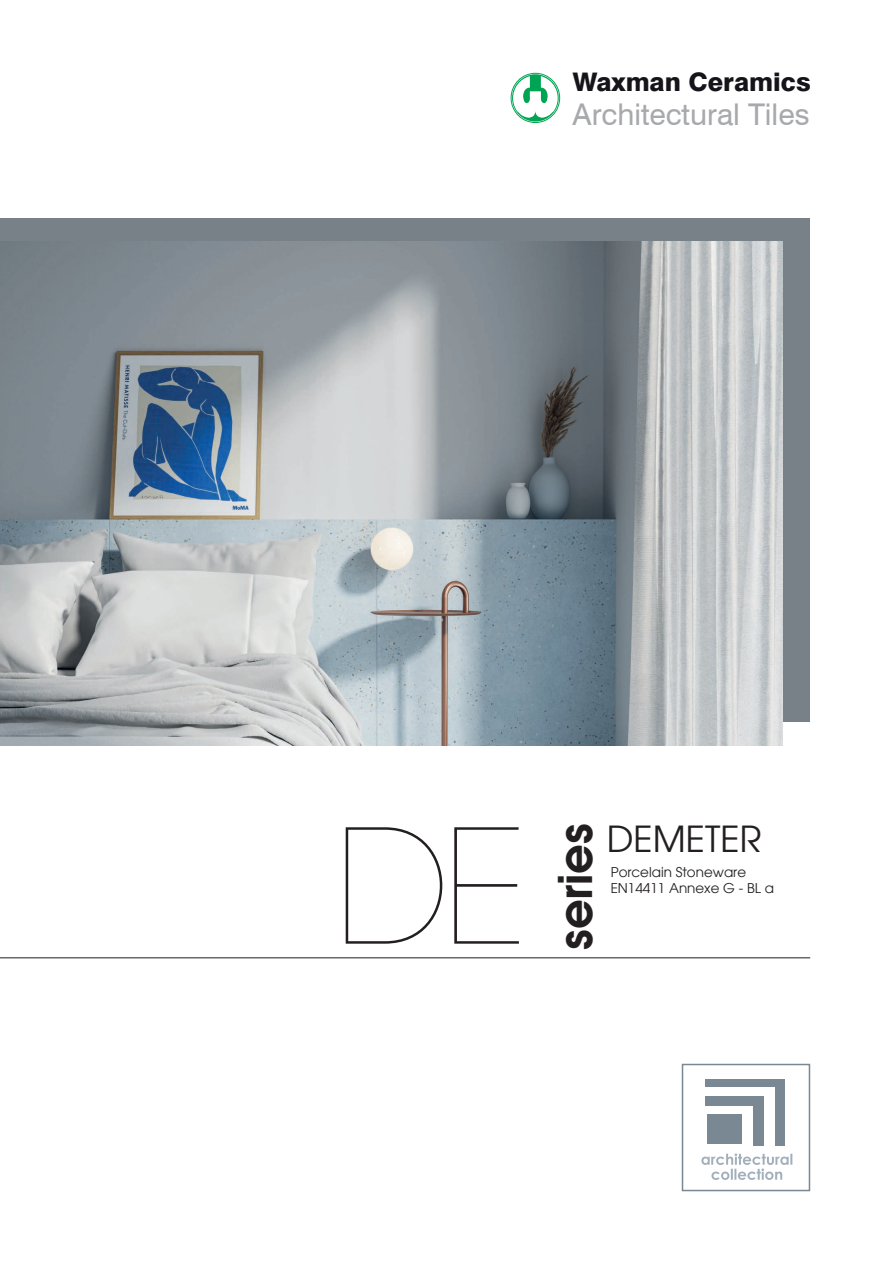
<style>
.page{position:relative;width:893px;height:1263px;background:#fff}
.page>*{position:absolute;margin:0;border:0;box-sizing:border-box;transform-origin:0 0}
.t1{font:300 166.5px "Code";color:#231f20}
.t2{font:600 46.5px "Avant Garde";color:#231f20}
.t3{font:36px "Avant Garde";color:#231f20}
.t4{font:30px "Swiss 721 BT";color:#a8a9ad}
.t5{font:800 25.65px "Swiss 721 BT";color:#15141a}
.t6{font:13.5px/16.2px "Avant Garde";color:#231f20}
</style>
<div class="page">
<svg style="left:701px;top:1153px;width:91px;height:27px"></svg>
<div style="left:705px;top:1078px;width:80px;height:67px;background:#7a8893"></div>
<div style="left:705px;top:1087px;width:69px;height:59px;background:#fff"></div>
<div style="left:705px;top:1096px;width:58px;height:50px;background:#7a8893"></div>
<div style="left:705px;top:1106px;width:48px;height:39px;background:#fff"></div>
<div style="left:707px;top:1114px;width:35px;height:30px;background:#7a8893"></div>
<div style="left:682px;top:1064px;width:128px;height:127px;border:2px solid #7a8893"></div>
<hr style="left:0;top:957px;width:810px;height:1px;background:#231f20">
<svg style="left:510px;top:72px;width:51px;height:51px"></svg>
<div style="left:507px;top:69px;width:57px;height:58px;border:1px solid #fff;border-radius:50%"></div>
<div style="left:0;top:218px;width:810px;height:504px;background:#798188"></div>
<img style="left:0;top:242px;width:782px;height:503px">
<h3 class="t5" style="left:573px;top:67px;width:240px">Waxman Ceramics</h3>
<h3 class="t4" style="left:573px;top:96px;width:239px">Architectural Tiles</h3>
<h1 class="t1" style="left:338px;top:804px;width:187px">DE</h1>
<h2 class="t2" style="left:544px;top:950px;width:128px;rotate:-90deg">series</h2>
<h3 class="t3" style="left:607px;top:818px;width:156px">DEMETER</h3>
<p class="t6" style="left:611px;top:864px;width:165px">Porcelain Stoneware<br>EN14411 Annexe G - BL a</p>
</div>
